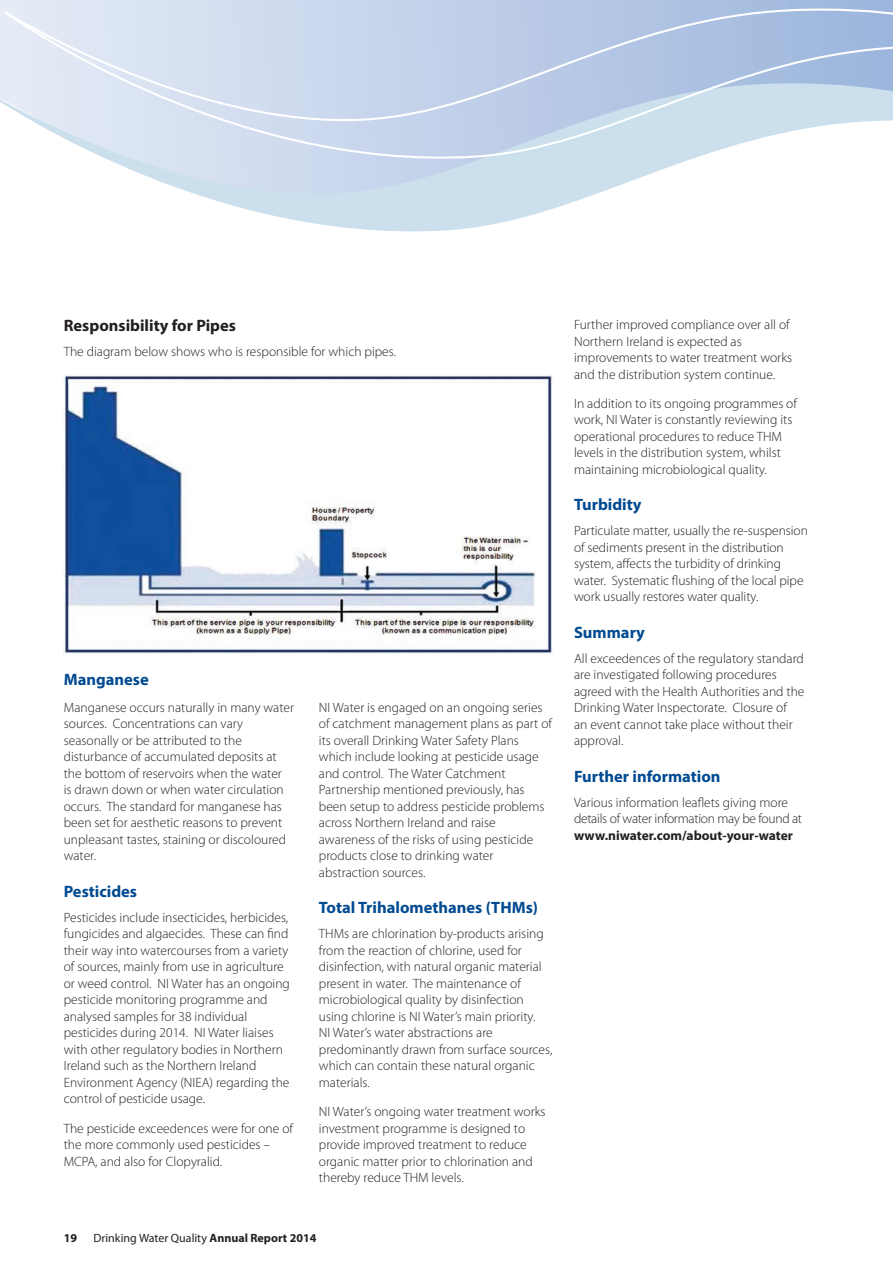
<style>
.page{position:relative;width:893px;height:1263px;background:#fff}
.page>*{position:absolute;margin:0;border:0;box-sizing:border-box;transform-origin:0 0}
.t1{font:700 16.5px "Myriad Pro";color:#014a91}
.t2{font:700 16.5px "Myriad Pro";color:#231f20}
.t3{font:300 13.5px/16.5px "Myriad Pro";color:#231f20}
.t4{font:300 13.5px/16.5px "Myriad Pro";letter-spacing:-.02em;color:#231f20}
.t5{font:700 13.5px "Myriad Pro";color:#231f20}
.t6{font:12px "Myriad Pro";color:#231f20}
.t7{font:700 12px "Myriad Pro";color:#231f20}
.s1{font-weight:700}
</style>
<div class="page">
<svg style="left:3px;top:0;width:890px;height:232px"></svg>
<img style="left:64px;top:375px;width:489px;height:280px">
<p class="t2" style="left:64px;top:315px;width:174px">Responsibility for Pipes</p>
<p class="t3" style="left:64px;top:344px;width:334px">The diagram below shows who is responsible for which pipes.</p>
<p class="t1" style="left:64px;top:669px;width:87px">Manganese</p>
<p class="t3" style="left:64px;top:699px;width:232px">Manganese occurs naturally in many water sources. Concentrations can vary seasonally or be attributed to the disturbance of accumulated deposits at the bottom of reservoirs when the water<br>is drawn down or when water circulation occurs. The standard for manganese has been set for aesthetic reasons to prevent unpleasant tastes, staining or discoloured water.</p>
<p class="t1" style="left:64px;top:880px;width:75px">Pesticides</p>
<p class="t3" style="left:64px;top:909px;width:228px">Pesticides include insecticides, herbicides, fungicides and algaecides. These can find their way into watercourses from a variety of sources, mainly from use in agriculture or weed control. NI Water has an ongoing pesticide monitoring programme and analysed samples for 38 individual pesticides during 2014. NI Water liaises with other regulatory bodies in Northern Ireland such as the Northern Ireland Environment Agency (NIEA) regarding the control of pesticide usage.</p>
<p class="t3" style="left:64px;top:1120px;width:231px">The pesticide exceedences were for one of the more commonly used pesticides –<br>MCPA, and also for Clopyralid.</p>
<p class="t3" style="left:319px;top:699px;width:235px">NI Water is engaged on an ongoing series of catchment management plans as part of its overall Drinking Water Safety Plans which include looking at pesticide usage and control. The Water Catchment Partnership mentioned previously, has been setup to address pesticide problems across Northern Ireland and raise awareness of the risks of using pesticide products close to drinking water abstraction sources.</p>
<p class="t1" style="left:319px;top:897px;width:221px">Total Trihalomethanes (THMs)</p>
<p class="t3" style="left:319px;top:926px;width:235px">THMs are chlorination by-products arising from the reaction of chlorine, used for disinfection, with natural organic material present in water. The maintenance of microbiological quality by disinfection using chlorine is NI Water’s main priority.<br>NI Water’s water abstractions are predominantly drawn from surface sources, which can contain these natural organic materials.</p>
<p class="t3" style="left:319px;top:1103px;width:228px">NI Water’s ongoing water treatment works investment programme is designed to provide improved treatment to reduce organic matter prior to chlorination and thereby reduce THM levels.</p>
<p class="t7" style="left:64px;top:1230px;width:15px">19</p>
<p class="t6" style="left:94px;top:1230px;width:224px">Drinking Water Quality <span class="s1">Annual Report 2014</span></p>
<p class="t3" style="left:574px;top:316px;width:220px">Further improved compliance over all of Northern Ireland is expected as improvements to water treatment works and the distribution system continue.</p>
<p class="t3" style="left:574px;top:395px;width:224px">In addition to its ongoing programmes of work, NI Water is constantly reviewing its operational procedures to reduce THM levels in the distribution system, whilst maintaining microbiological quality.</p>
<p class="t1" style="left:574px;top:494px;width:69px">Turbidity</p>
<p class="t3" style="left:574px;top:523px;width:235px">Particulate matter, usually the re-suspension of sediments present in the distribution system, affects the turbidity of drinking water. Systematic flushing of the local pipe work usually restores water quality.</p>
<p class="t1" style="left:574px;top:621px;width:72px">Summary</p>
<p class="t3" style="left:574px;top:650px;width:232px">All exceedences of the regulatory standard are investigated following procedures agreed with the Health Authorities and the Drinking Water Inspectorate. Closure of<br>an event cannot take place without their approval.</p>
<p class="t1" style="left:574px;top:765px;width:148px">Further information</p>
<p class="t4" style="left:574px;top:794px;width:230px">Various information leaflets giving more details of water information may be found at</p>
<p class="t5" style="left:574px;top:826px;width:220px">www.niwater.com/about-your-water</p>
</div>
